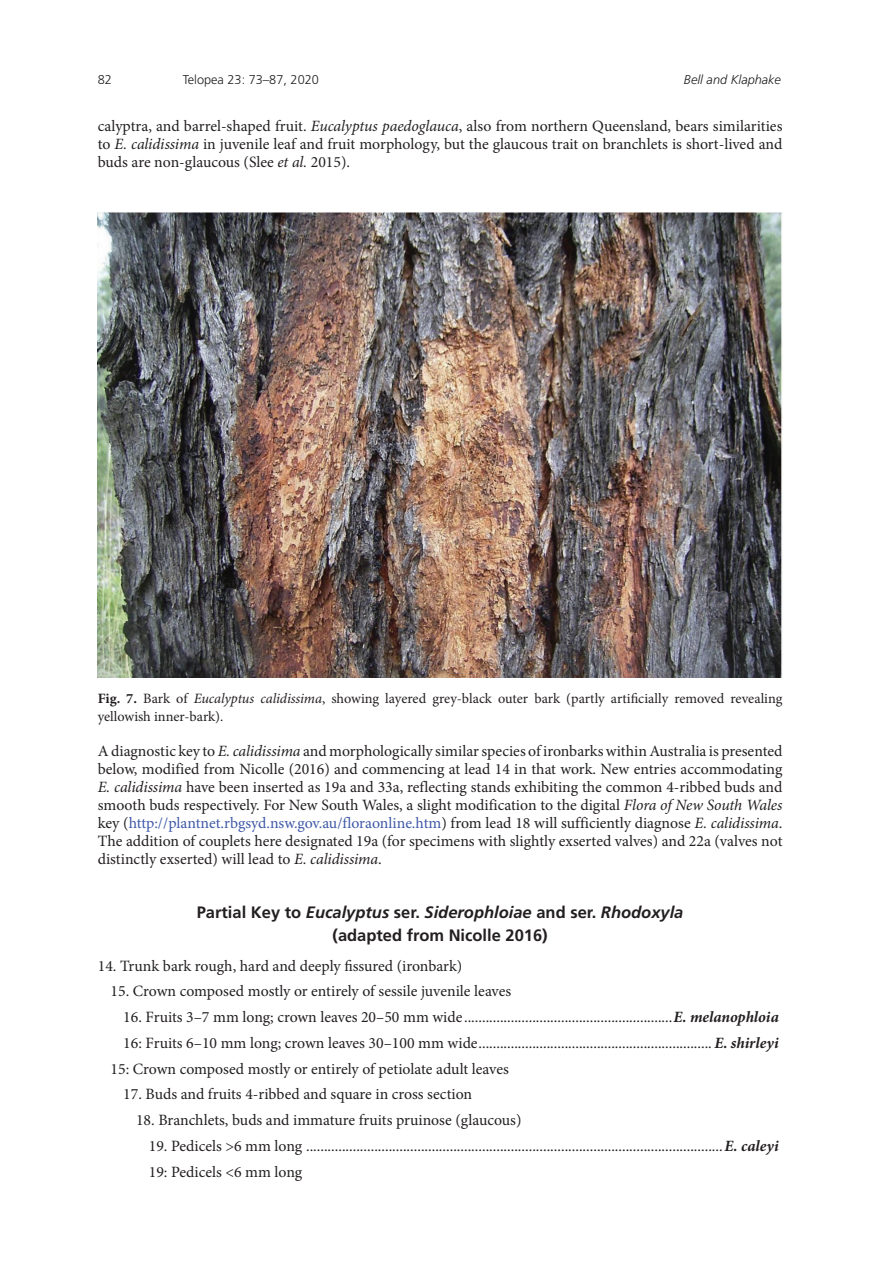
<style>
.page{position:relative;width:893px;height:1263px;background:#fff}
.page>*{position:absolute;margin:0;border:0;box-sizing:border-box;transform-origin:0 0}
.t1{font:700 16.5px/22.5px "Frutiger";color:#231f20;text-align:center}
.t2{font:15.75px/18px "Minion Pro";color:#231f20;text-align:justify}
.t3{font:14.25px/17.2px "Minion Pro";letter-spacing:-.005em;color:#231f20}
.t4{font:300 12.75px "Frutiger";color:#231f20}
.t5{font:italic 300 12.75px "Frutiger";color:#231f20}
.s1{font-style:italic}
.s2{font-weight:700}
.s3{color:#3f59a7}
.s4{font-weight:700;font-style:italic}
</style>
<div class="page">
<img style="left:98px;top:212px;width:684px;height:466px">
<p class="t4" style="left:98px;top:72px;width:16px">82</p>
<p class="t4" style="left:183px;top:72px;width:138px">Telopea 23: 73–87, 2020</p>
<p class="t5" style="left:684px;top:72px;width:99px">Bell and Klaphake</p>
<p class="t2" style="left:98px;top:117px;width:686px">calyptra, and barrel-shaped fruit. <span class="s1">Eucalyptus paedoglauca</span>, also from northern Queensland, bears similarities to <span class="s1">E. calidissima</span> in juvenile leaf and fruit morphology, but the glaucous trait on branchlets is short-lived and buds are non-glaucous (Slee <span class="s1">et al.</span> 2015).</p>
<p class="t3" style="left:98px;top:690px;width:686px"><span class="s2">Fig. 7.</span> Bark of <span class="s1">Eucalyptus calidissima</span>, showing layered grey-black outer bark (partly artificially removed revealing yellowish inner-bark).</p>
<p class="t2" style="left:98px;top:742px;width:686px">A diagnostic key to <span class="s1">E. calidissima</span> and morphologically similar species of ironbarks within Australia is presented below, modified from Nicolle (2016) and commencing at lead 14 in that work. New entries accommodating <span class="s1">E. calidissima</span> have been inserted as 19a and 33a, reflecting stands exhibiting the common 4-ribbed buds and smooth buds respectively. For New South Wales, a slight modification to the digital <span class="s1">Flora of New South Wales </span>key (<span class="s3">http://plantnet.rbgsyd.nsw.gov.au/floraonline.htm</span>) from lead 18 will sufficiently diagnose <span class="s1">E. calidissima</span>.<br>The addition of couplets here designated 19a (for specimens with slightly exserted valves) and 22a (valves not distinctly exserted) will lead to <span class="s1">E. calidissima</span>.</p>
<p class="t1" style="left:197px;top:901px;width:488px">Partial Key to <span class="s1">Eucalyptus</span> ser. <span class="s1">Siderophloiae</span> and ser. <span class="s1">Rhodoxyla </span>(adapted from Nicolle 2016)</p>
<p class="t2" style="left:98px;top:956px;width:366px">14. Trunk bark rough, hard and deeply fissured (ironbark)</p>
<p class="t2" style="left:111px;top:982px;width:402px">15. Crown composed mostly or entirely of sessile juvenile leaves</p>
<p class="t2" style="left:123px;top:1008px;width:657px">16. Fruits 3–7 mm long; crown leaves 20–50 mm wide..........................................................<span class="s4">E. melanophloia</span></p>
<p class="t2" style="left:123px;top:1034px;width:657px">16: Fruits 6–10 mm long; crown leaves 30–100 mm wide................................................................. <span class="s4">E. shirleyi</span></p>
<p class="t2" style="left:111px;top:1059px;width:400px">15: Crown composed mostly or entirely of petiolate adult leaves</p>
<p class="t2" style="left:123px;top:1085px;width:350px">17. Buds and fruits 4-ribbed and square in cross section</p>
<p class="t2" style="left:136px;top:1111px;width:387px">18. Branchlets, buds and immature fruits pruinose (glaucous)</p>
<p class="t2" style="left:149px;top:1133px;width:631px;line-height:25.8px">19. Pedicels &gt;6 mm long ....................................................................................................................<span class="s4">E. caleyi<br></span>19: Pedicels &lt;6 mm long</p>
</div>
